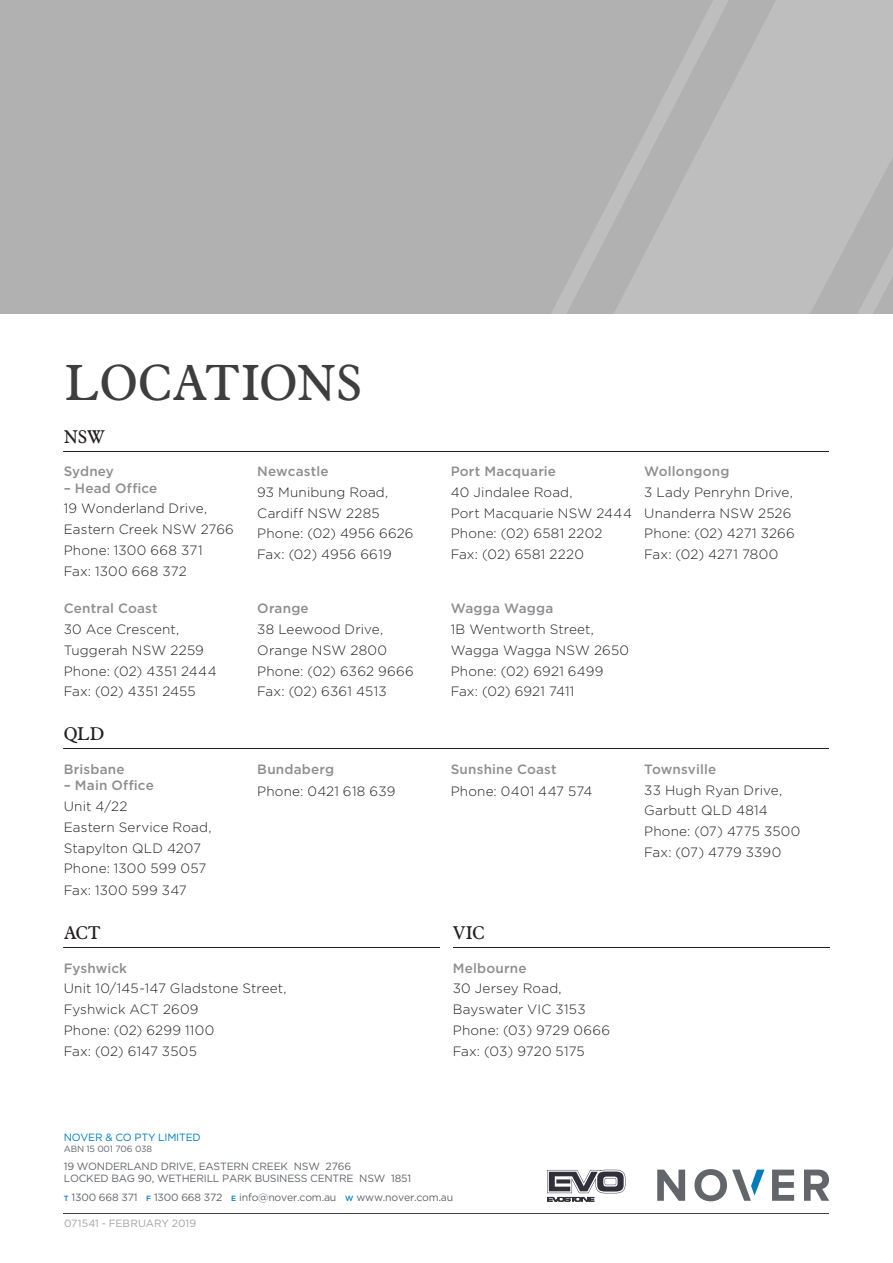
<style>
.page{position:relative;width:893px;height:1263px;background:#fff}
.page>*{position:absolute;margin:0;border:0;box-sizing:border-box;transform-origin:0 0}
.t1{font:49.5px "Aldine 721 BT";letter-spacing:-.005em;color:#3e3e3f}
.t2{font:18px "Aldine 721 BT";letter-spacing:-.02em;color:#231f20}
.t3{font:300 13.5px/20.7px "Gotham";letter-spacing:.01em;color:#231f20}
.t4{font:500 13.5px "Gotham";letter-spacing:.015em;color:#8e8d90}
.t5{font:10.5px/11.2px "Gotham";letter-spacing:-.02em;color:#62656a}
.t6{font:10.5px "Gotham";letter-spacing:.005em;color:#a4a2a5}
.t7{font:10.5px "Gotham";letter-spacing:-.02em;color:#007cbb}
.t8{font:9px "Gotham";color:#62656a}
.s1{font-weight:500;font-size:7.5px;color:#007cbb}
</style>
<div class="page">
<div style="left:0;top:0;width:893px;height:315px;background:#b1b1b1"></div>
<svg style="left:550px;top:195px;width:63px;height:120px"></svg>
<svg style="left:613px;top:0;width:280px;height:315px;fill:#bfbebe"></svg>
<hr style="left:64px;top:451px;width:765px;height:1px;background:#231f20">
<hr style="left:64px;top:749px;width:765px;height:1px;background:#231f20">
<hr style="left:64px;top:948px;width:376px;height:1px;background:#231f20">
<hr style="left:453px;top:948px;width:376px;height:1px;background:#231f20">
<svg style="left:657px;top:1169px;width:28px;height:32px"></svg>
<svg style="left:772px;top:1169px;width:22px;height:32px"></svg>
<svg style="left:804px;top:1169px;width:25px;height:32px"></svg>
<svg style="left:694px;top:1169px;width:70px;height:32px"></svg>
<hr style="left:64px;top:1213px;width:765px;height:1px;background:#3e3e3f">
<svg style="left:547px;top:1170px;width:78px;height:32px"></svg>
<h1 class="t1" style="left:64px;top:352px;width:300px">LOCATIONS</h1>
<h2 class="t2" style="left:64px;top:425px;width:43px">NSW</h2>
<p class="t4" style="left:64px;top:464px;width:52px">Sydney</p>
<p class="t4" style="left:64px;top:480px;width:95px">– Head Office</p>
<p class="t3" style="left:64px;top:498px;width:172px">19 Wonderland Drive,<br>Eastern Creek NSW 2766<br>Phone: 1300 668 371<br>Fax: 1300 668 372</p>
<p class="t4" style="left:64px;top:601px;width:95px">Central Coast</p>
<p class="t3" style="left:64px;top:619px;width:154px">30 Ace Crescent,<br>Tuggerah NSW 2259<br>Phone: (02) 4351 2444<br>Fax: (02) 4351 2455</p>
<h2 class="t2" style="left:64px;top:723px;width:42px">QLD</h2>
<p class="t4" style="left:64px;top:761px;width:62px">Brisbane</p>
<p class="t4" style="left:64px;top:778px;width:92px">– Main Office</p>
<p class="t3" style="left:64px;top:795px;width:149px">Unit 4/22<br>Eastern Service Road,<br>Stapylton QLD 4207<br>Phone: 1300 599 057<br>Fax: 1300 599 347</p>
<p class="t4" style="left:257px;top:464px;width:73px">Newcastle</p>
<p class="t3" style="left:257px;top:482px;width:158px">93 Munibung Road,<br>Cardiff NSW 2285<br>Phone: (02) 4956 6626<br>Fax: (02) 4956 6619</p>
<p class="t4" style="left:257px;top:601px;width:53px">Orange</p>
<p class="t3" style="left:257px;top:619px;width:158px">38 Leewood Drive,<br>Orange NSW 2800<br>Phone: (02) 6362 9666<br>Fax: (02) 6361 4513</p>
<p class="t4" style="left:257px;top:761px;width:79px">Bundaberg</p>
<p class="t3" style="left:257px;top:781px;width:140px">Phone: 0421 618 639</p>
<h2 class="t2" style="left:64px;top:922px;width:39px">ACT</h2>
<p class="t4" style="left:64px;top:960px;width:65px">Fyshwick</p>
<p class="t3" style="left:64px;top:978px;width:224px">Unit 10/145-147 Gladstone Street,<br>Fyshwick ACT 2609<br>Phone: (02) 6299 1100<br>Fax: (02) 6147 3505</p>
<p class="t4" style="left:451px;top:464px;width:107px">Port Macquarie</p>
<p class="t3" style="left:451px;top:482px;width:183px">40 Jindalee Road,<br>Port Macquarie NSW 2444<br>Phone: (02) 6581 2202<br>Fax: (02) 6581 2220</p>
<p class="t4" style="left:644px;top:464px;width:87px">Wollongong</p>
<p class="t3" style="left:644px;top:481px;width:152px">3 Lady Penryhn Drive,<br>Unanderra NSW 2526<br>Phone: (02) 4271 3266<br>Fax: (02) 4271 7800</p>
<p class="t4" style="left:451px;top:601px;width:104px">Wagga Wagga</p>
<p class="t3" style="left:451px;top:619px;width:180px">1B Wentworth Street,<br>Wagga Wagga NSW 2650<br>Phone: (02) 6921 6499<br>Fax: (02) 6921 7411</p>
<p class="t4" style="left:451px;top:761px;width:107px">Sunshine Coast</p>
<p class="t3" style="left:451px;top:781px;width:143px">Phone: 0401 447 574</p>
<p class="t4" style="left:644px;top:761px;width:73px">Townsville</p>
<p class="t3" style="left:644px;top:779px;width:158px">33 Hugh Ryan Drive,<br>Garbutt QLD 4814<br>Phone: (07) 4775 3500<br>Fax: (07) 4779 3390</p>
<h2 class="t2" style="left:453px;top:922px;width:33px">VIC</h2>
<p class="t4" style="left:453px;top:960px;width:75px">Melbourne</p>
<p class="t3" style="left:453px;top:978px;width:159px">30 Jersey Road,<br>Bayswater VIC 3153<br>Phone: (03) 9729 0666<br>Fax: (03) 9720 5175</p>
<p class="t7" style="left:64px;top:1131px;width:139px">NOVER &amp; CO PTY LIMITED</p>
<p class="t8" style="left:64px;top:1144px;width:90px">ABN 15 001 706 038</p>
<p class="t5" style="left:64px;top:1161px;width:349px">19 WONDERLAND DRIVE, EASTERN CREEK NSW 2766<br>LOCKED BAG 90, WETHERILL PARK BUSINESS CENTRE NSW 1851</p>
<p class="t5" style="left:64px;top:1192px;width:391px"><span class="s1">T</span> 1300 668 371 <span class="s1">F</span> 1300 668 372 <span class="s1">E</span> info@nover.com.au <span class="s1">W</span> www.nover.com.au</p>
<p class="t6" style="left:64px;top:1217px;width:134px">071541 - FEBRUARY 2019</p>
</div>
